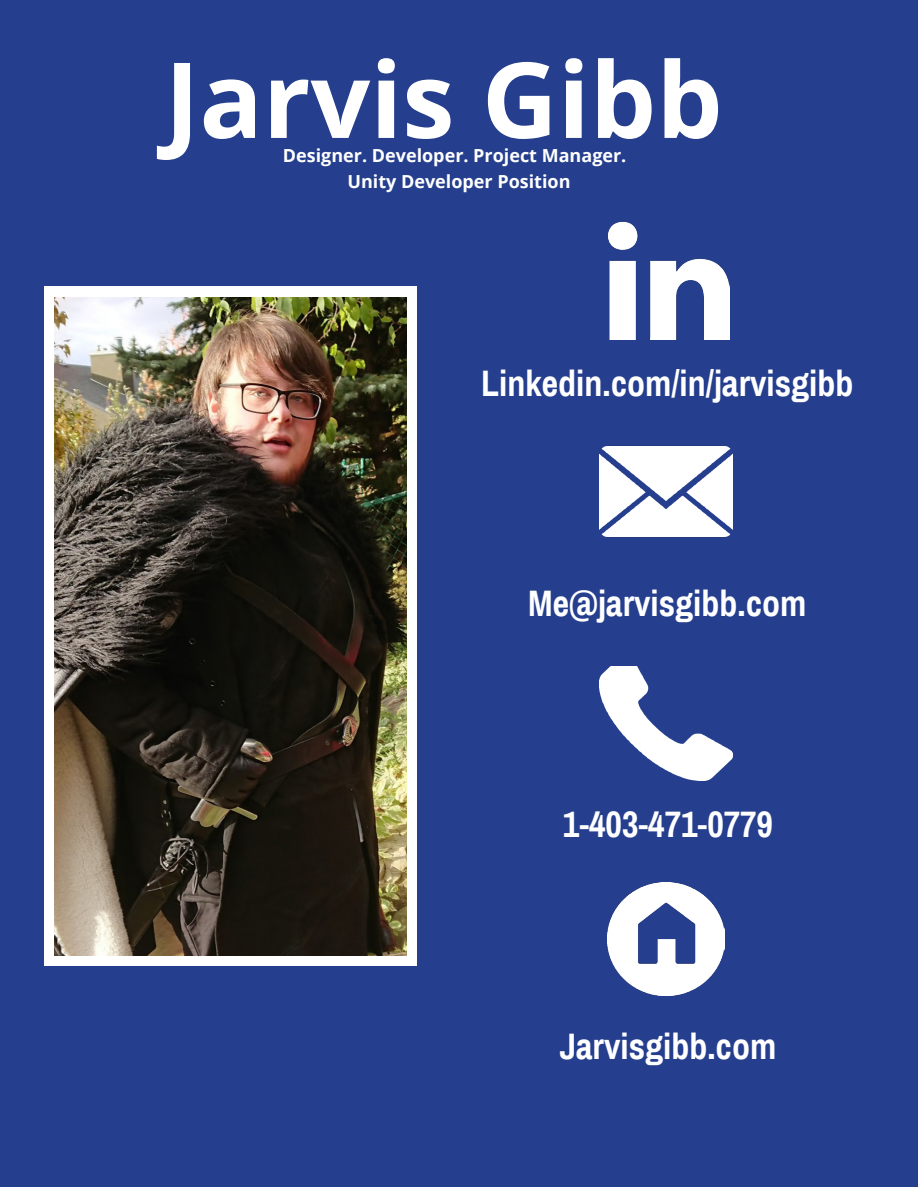
<style>
.page{position:relative;width:918px;height:1188px;background:#fff}
.page>*{position:absolute;margin:0;border:0;box-sizing:border-box;transform-origin:0 0}
.t1{font:700 105px "Open Sans";color:#fff}
.t2{font:700 36px "Archivo Narrow";color:#fff}
.t3{font:700 18px "Open Sans";color:#fff}
</style>
<div class="page">
<div style="left:0;top:0;width:918px;height:205px;background:#253f8e"></div>
<div style="left:1px;top:195px;width:917px;height:992px;background:#253f8e"></div>
<img style="left:609px;top:221px;width:120px;height:119px">
<div style="left:44px;top:287px;width:372px;height:679px;background:#fff"></div>
<img style="left:54px;top:297px;width:352px;height:659px">
<img style="left:600px;top:667px;width:133px;height:113px">
<img style="left:600px;top:445px;width:133px;height:93px">
<img style="left:607px;top:882px;width:117px;height:114px">
<p class="t1" style="left:165px;top:26px;width:560px">Jarvis Gibb</p>
<p class="t3" style="left:283px;top:143px;width:345px">Designer. Developer. Project Manager.</p>
<p class="t3" style="left:347px;top:169px;width:225px">Unity Developer Position</p>
<p class="t2" style="left:481px;top:361px;width:374px">Linkedin.com/in/jarvisgibb</p>
<p class="t2" style="left:528px;top:582px;width:280px">Me@jarvisgibb.com</p>
<p class="t2" style="left:563px;top:803px;width:212px">1-403-471-0779</p>
<p class="t2" style="left:560px;top:1024px;width:218px">Jarvisgibb.com</p>
</div>
